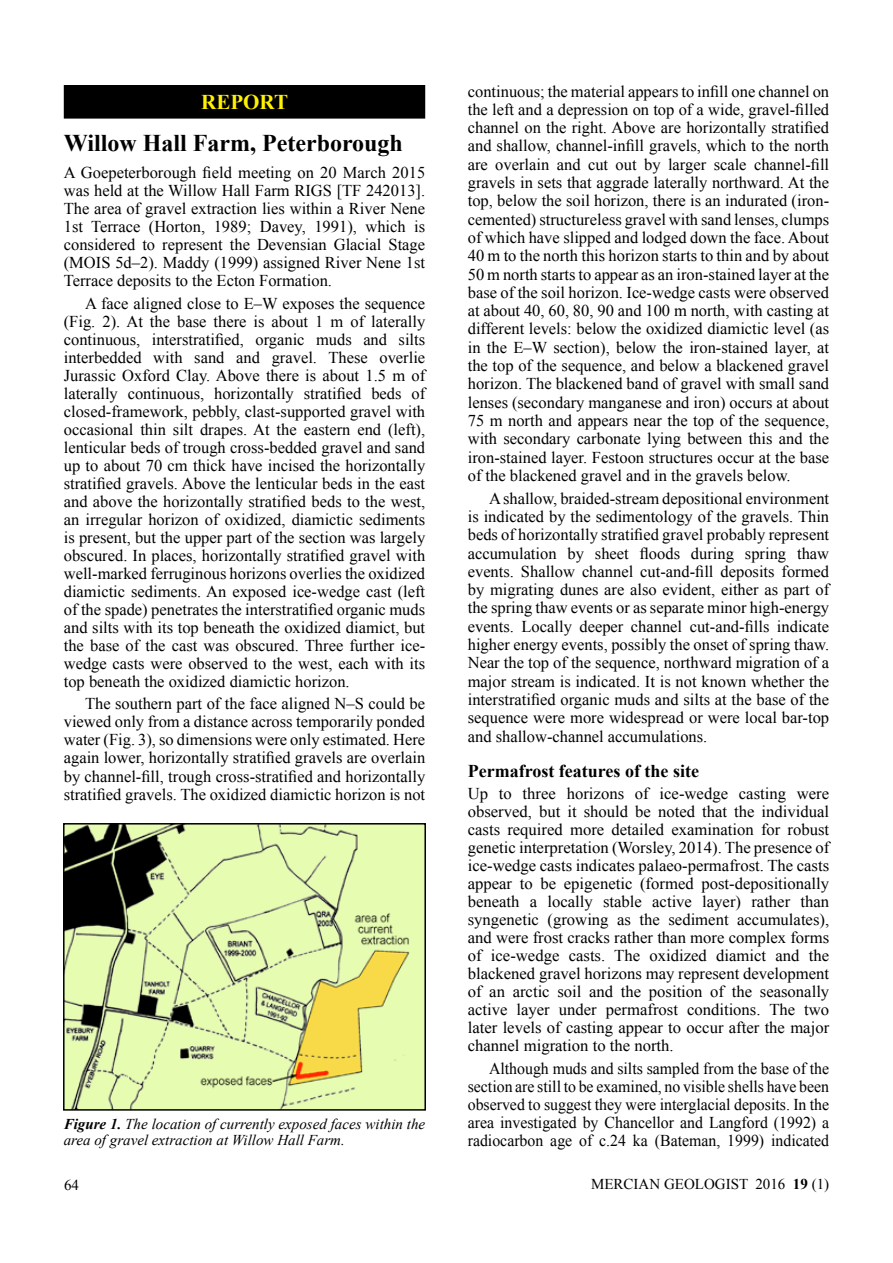
<style>
.page{position:relative;width:893px;height:1263px;background:#fff}
.page>*{position:absolute;margin:0;border:0;box-sizing:border-box;transform-origin:0 0}
.t1{font:700 24px "Times New Roman";color:#000}
.t2{font:700 21px "Times New Roman";color:#fff200}
.t3{font:700 18px "Times New Roman";color:#000}
.t4{font:16.5px/18px "Times New Roman";color:#000;text-align:justify}
.t5{font:16.5px/18px "Times New Roman";color:#000;text-align:justify;scale:.96 1}
.t6{font:italic 15px/16.5px "Times New Roman";color:#000}
.t7{font:15px "Times New Roman";color:#000}
.s1{font-weight:700}
</style>
<div class="page">
<div style="left:65px;top:86px;width:359px;height:32px;background:#000"></div>
<div style="left:64px;top:85px;width:361px;height:34px;border:2px solid #000"></div>
<img style="left:66px;top:826px;width:357px;height:282px">
<div style="left:63px;top:823px;width:363px;height:288px;border:2px solid #000"></div>
<p class="t4" style="left:468px;top:81px;width:363px">continuous; the material appears to infill one channel on the left and a depression on top of a wide, gravel-filled channel on the right. Above are horizontally stratified and shallow, channel-infill gravels, which to the north are overlain and cut out by larger scale channel-fill gravels in sets that aggrade laterally northward. At the top, below the soil horizon, there is an indurated (iron&shy;cemented) structureless gravel with sand lenses, clumps of which have slipped and lodged down the face. About 40 m to the north this horizon starts to thin and by about 50 m north starts to appear as an iron-stained layer at the base of the soil horizon. Ice-wedge casts were observed at about 40, 60, 80, 90 and 100 m north, with casting at different levels: below the oxidized diamictic level (as in the E–W section), below the iron-stained layer, at the top of the sequence, and below a blackened gravel horizon. The blackened band of gravel with small sand lenses (secondary manganese and iron) occurs at about 75 m north and appears near the top of the sequence, with secondary carbonate lying between this and the iron-stained layer. Festoon structures occur at the base of the blackened gravel and in the gravels below.</p>
<p class="t4" style="left:468px;top:488px;width:363px;text-indent:21px">A shallow, braided-stream depositional environment is indicated by the sedimentology of the gravels. Thin beds of horizontally stratified gravel probably represent accumulation by sheet floods during spring thaw events. Shallow channel cut-and-fill deposits formed by migrating dunes are also evident, either as part of the spring thaw events or as separate minor high-energy events. Locally deeper channel cut-and-fills indicate higher energy events, possibly the onset of spring thaw.<br>Near the top of the sequence, northward migration of a major stream is indicated. It is not known whether the interstratified organic muds and silts at the base of the sequence were more widespread or were local bar-top and shallow-channel accumulations.</p>
<p class="t3" style="left:468px;top:758px;width:233px">Permafrost features of the site</p>
<p class="t4" style="left:468px;top:784px;width:363px">Up to three horizons of ice-wedge casting were observed, but it should be noted that the individual casts required more detailed examination for robust genetic interpretation (Worsley, 2014). The presence of ice-wedge casts indicates palaeo-permafrost. The casts appear to be epigenetic (formed post-depositionally beneath a locally stable active layer) rather than syngenetic (growing as the sediment accumulates), and were frost cracks rather than more complex forms of ice-wedge casts. The oxidized diamict and the blackened gravel horizons may represent development of an arctic soil and the position of the seasonally active layer under permafrost conditions. The two later levels of casting appear to occur after the major channel migration to the north.</p>
<p class="t5" style="left:468px;top:1059px;width:378px;text-indent:21px">Although muds and silts sampled from the base of the section are still to be examined, no visible shells have been observed to suggest they were interglacial deposits. In the area investigated by Chancellor and Langford (1992) a radiocarbon age of c.24 ka (Bateman, 1999) indicated</p>
<p class="t2" style="left:201px;top:87px;width:88px">REPORT</p>
<h1 class="t1" style="left:64px;top:126px;width:341px">Willow Hall Farm, Peterborough</h1>
<p class="t4" style="left:64px;top:163px;width:363px">A Goepeterborough field meeting on 20 March 2015 was held at the Willow Hall Farm RIGS [TF 242013].<br>The area of gravel extraction lies within a River Nene 1st Terrace (Horton, 1989; Davey, 1991), which is considered to represent the Devensian Glacial Stage (MOIS 5d–2). Maddy (1999) assigned River Nene 1st Terrace deposits to the Ecton Formation.</p>
<p class="t4" style="left:64px;top:294px;width:363px;text-indent:21px">A face aligned close to E–W exposes the sequence (Fig. 2). At the base there is about 1 m of laterally continuous, interstratified, organic muds and silts interbedded with sand and gravel. These overlie Jurassic Oxford Clay. Above there is about 1.5 m of laterally continuous, horizontally stratified beds of closed-framework, pebbly, clast-supported gravel with occasional thin silt drapes. At the eastern end (left), lenticular beds of trough cross-bedded gravel and sand up to about 70 cm thick have incised the horizontally stratified gravels. Above the lenticular beds in the east and above the horizontally stratified beds to the west, an irregular horizon of oxidized, diamictic sediments is present, but the upper part of the section was largely obscured. In places, horizontally stratified gravel with well-marked ferruginous horizons overlies the oxidized diamictic sediments. An exposed ice-wedge cast (left of the spade) penetrates the interstratified organic muds and silts with its top beneath the oxidized diamict, but the base of the cast was obscured. Three further ice&shy;wedge casts were observed to the west, each with its top beneath the oxidized diamictic horizon.</p>
<p class="t4" style="left:64px;top:694px;width:363px;text-indent:21px">The southern part of the face aligned N–S could be viewed only from a distance across temporarily ponded water (Fig. 3), so dimensions were only estimated. Here again lower, horizontally stratified gravels are overlain by channel-fill, trough cross-stratified and horizontally stratified gravels. The oxidized diamictic horizon is not</p>
<p class="t6" style="left:64px;top:1115px;width:363px"><span class="s1">Figure 1.</span> The location of currently exposed faces within the area of gravel extraction at Willow Hall Farm.</p>
<p class="t7" style="left:64px;top:1174px;width:16px">64</p>
<p class="t7" style="left:591px;top:1174px;width:240px">MERCIAN GEOLOGIST 2016 <span class="s1">19</span> (1)</p>
</div>
